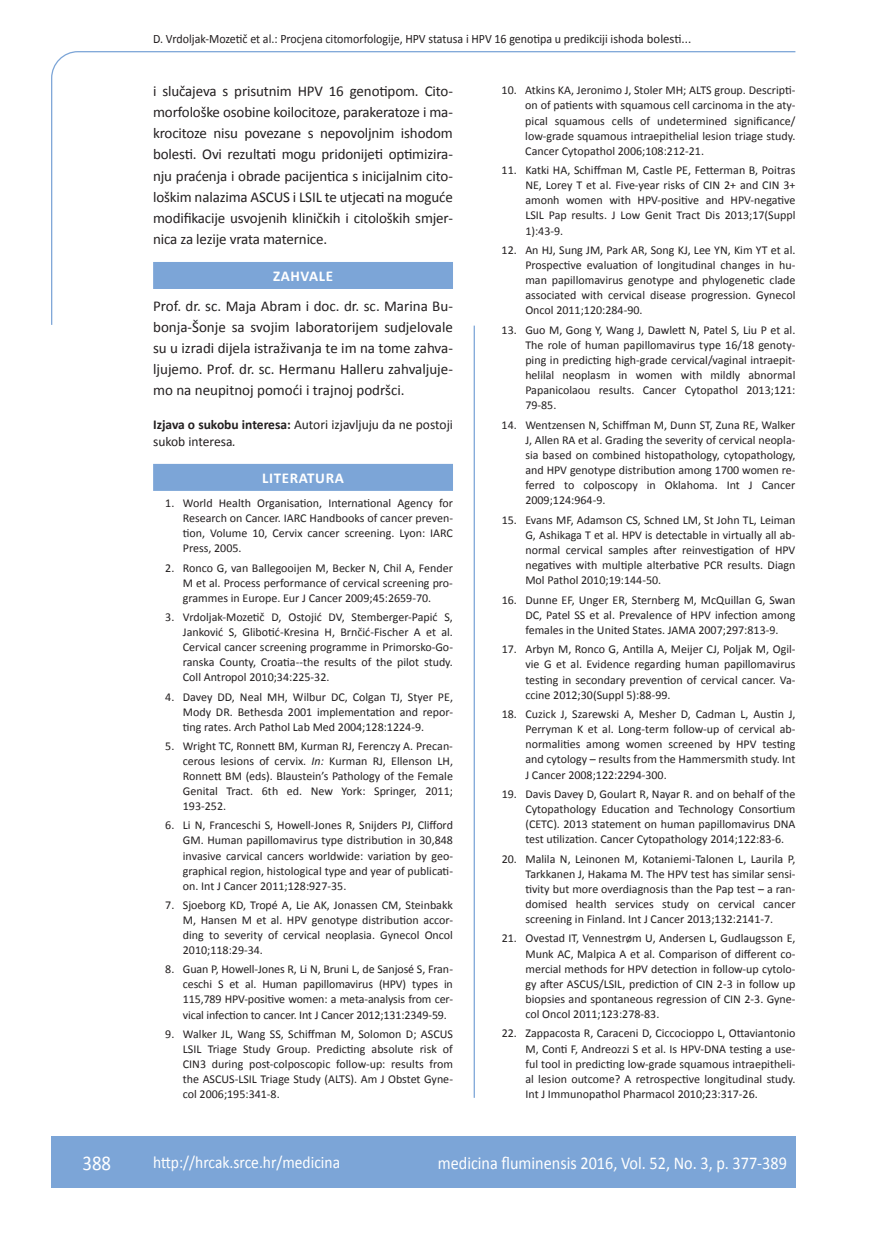
<style>
.page{position:relative;width:872px;height:1234px;background:#fff}
.page>*{position:absolute;margin:0;border:0;box-sizing:border-box;transform-origin:0 0}
.t1{font:21px "Calibri";color:#fff;scale:.9 1}
.t2{font:18px "Calibri";color:#fff;scale:.9 1}
.t3{font:17.25px "Calibri";color:#fff;scale:.9 1}
.t4{font:15px/21px "Calibri";letter-spacing:-.01em;color:#231f20;text-align:justify}
.t5{font:700 15px "Calibri";letter-spacing:.04em;color:#fff}
.t6{font:13.5px/16.5px "Calibri";color:#231f20}
.t7{font:12.75px "Calibri";color:#231f20;scale:.94 1}
.t8{font:12px/15.1px "Calibri";color:#231f20;text-align:justify}
.s1{font-weight:700}
.s2{font-style:italic}
</style>
<div class="page">
<svg style="left:51px;top:51px;width:745px;height:274px"></svg>
<hr style="left:473px;top:325px;width:2px;height:772px;background:#7ca5d7">
<div style="left:51px;top:1135px;width:744px;height:51px;background:#7ca5d7"></div>
<div style="left:153px;top:262px;width:300px;height:27px;background:#7ca5d7"></div>
<div style="left:153px;top:464px;width:300px;height:27px;background:#7ca5d7"></div>
<p class="t7" style="left:153px;top:30px;width:574px">D. Vrdoljak-Mozetič et al.: Procjena citomorfologije, HPV statusa i HPV 16 genotipa u predikciji ishoda bolesti...</p>
<p class="t4" style="left:153px;top:80px;width:301px">i slučajeva s prisutnim HPV 16 genotipom. Cito&shy;morfološke osobine koilocitoze, parakeratoze i ma&shy;krocitoze nisu povezane s nepovoljnim ishodom bolesti. Ovi rezultati mogu pridonijeti optimizira&shy;nju praćenja i obrade pacijentica s inicijalnim cito&shy;loškim nalazima ASCUS i LSIL te utjecati na moguće modifikacije usvojenih kliničkih i citoloških smjer&shy;nica za lezije vrata maternice.</p>
<p class="t5" style="left:273px;top:266px;width:61px">ZAHVALE</p>
<p class="t4" style="left:153px;top:295px;width:301px">Prof. dr. sc. Maja Abram i doc. dr. sc. Marina Bu&shy;bonja-Šonje sa svojim laboratorijem sudjelovale su u izradi dijela istraživanja te im na tome zahva&shy;ljujemo. Prof. dr. sc. Hermanu Halleru zahvaljuje&shy;mo na neupitnoj pomoći i trajnoj podršci.</p>
<p class="t6" style="left:153px;top:415px;width:301px"><span class="s1">Izjava o sukobu interesa:</span> Autori izjavljuju da ne postoji sukob interesa<span class="s2">.</span></p>
<p class="t5" style="left:262px;top:468px;width:83px">LITERATURA</p>
<p class="t8" style="left:183px;top:495px;width:272px;text-indent:-18px">1. World Health Organisation, International Agency for Research on Cancer. IARC Handbooks of cancer preven&shy;tion, Volume 10, Cervix cancer screening. Lyon: IARC Press, 2005.</p>
<p class="t8" style="left:183px;top:559px;width:271px;text-indent:-18px">2. Ronco G, van Ballegooijen M, Becker N, Chil A, Fender M et al. Process performance of cervical screening pro&shy;grammes in Europe. Eur J Cancer 2009;45:2659-70.</p>
<p class="t8" style="left:183px;top:609px;width:272px;text-indent:-18px">3. Vrdoljak-Mozetič D, Ostojić DV, Stemberger-Papić S, Janković S, Glibotić-Kresina H, Brnčić-Fischer A et al.<br>Cervical cancer screening programme in Primorsko-Go&shy;ranska County, Croatia--the results of the pilot study.<br>Coll Antropol 2010;34:225-32.</p>
<p class="t8" style="left:183px;top:688px;width:272px;text-indent:-18px">4. Davey DD, Neal MH, Wilbur DC, Colgan TJ, Styer PE, Mody DR. Bethesda 2001 implementation and repor&shy;ting rates. Arch Pathol Lab Med 2004;128:1224-9.</p>
<p class="t8" style="left:183px;top:737px;width:272px;text-indent:-18px">5. Wright TC, Ronnett BM, Kurman RJ, Ferenczy A. Precan&shy;cerous lesions of cervix. <span class="s2">In:</span> Kurman RJ, Ellenson LH, Ronnett BM (eds). Blaustein’s Pathology of the Female Genital Tract. 6th ed. New York: Springer, 2011; 193-252.</p>
<p class="t8" style="left:183px;top:817px;width:272px;text-indent:-18px">6. Li N, Franceschi S, Howell-Jones R, Snijders PJ, Clifford GM. Human papillomavirus type distribution in 30,848 invasive carvical cancers worldwide: variation by geo&shy;graphical region, histological type and year of publicati&shy;on. Int J Cancer 2011;128:927-35.</p>
<p class="t8" style="left:183px;top:896px;width:272px;text-indent:-18px">7. Sjoeborg KD, Tropé A, Lie AK, Jonassen CM, Steinbakk M, Hansen M et al. HPV genotype distribution accor&shy;ding to severity of cervical neoplasia. Gynecol Oncol 2010;118:29-34.</p>
<p class="t8" style="left:183px;top:961px;width:272px;text-indent:-18px">8. Guan P, Howell-Jones R, Li N, Bruni L, de Sanjosé S, Fran&shy;ceschi S et al. Human papillomavirus (HPV) types in 115,789 HPV-positive women: a meta-analysis from cer&shy;vical infection to cancer. Int J Cancer 2012;131:2349-59.</p>
<p class="t8" style="left:183px;top:1025px;width:272px;text-indent:-18px">9. Walker JL, Wang SS, Schiffman M, Solomon D; ASCUS LSIL Triage Study Group. Predicting absolute risk of CIN3 during post-colposcopic follow-up: results from the ASCUS-LSIL Triage Study (ALTS). Am J Obstet Gyne&shy;col 2006;195:341-8.</p>
<p class="t8" style="left:525px;top:82px;width:271px;text-indent:-24px">10. Atkins KA, Jeronimo J, Stoler MH; ALTS group. Descripti&shy;on of patients with squamous cell carcinoma in the aty&shy;pical squamous cells of undetermined significance/ low-grade squamous intraepithelial lesion triage study.<br>Cancer Cytopathol 2006;108:212-21.</p>
<p class="t8" style="left:525px;top:162px;width:271px;text-indent:-24px">11. Katki HA, Schiffman M, Castle PE, Fetterman B, Poitras NE, Lorey T et al. Five-year risks of CIN 2+ and CIN 3+ amonh women with HPV-positive and HPV-negative LSIL Pap results. J Low Genit Tract Dis 2013;17(Suppl 1):43-9.</p>
<p class="t8" style="left:525px;top:242px;width:271px;text-indent:-24px">12. An HJ, Sung JM, Park AR, Song KJ, Lee YN, Kim YT et al.<br>Prospective evaluation of longitudinal changes in hu&shy;man papillomavirus genotype and phylogenetic clade associated with cervical disease progression. Gynecol Oncol 2011;120:284-90.</p>
<p class="t8" style="left:525px;top:321px;width:272px;text-indent:-24px">13. Guo M, Gong Y, Wang J, Dawlett N, Patel S, Liu P et al.<br>The role of human papillomavirus type 16/18 genoty&shy;ping in predicting high-grade cervical/vaginal intraepit&shy;helilal neoplasm in women with mildly abnormal Papanicolaou results. Cancer Cytopathol 2013;121:<br>79-85.</p>
<p class="t8" style="left:525px;top:416px;width:272px;text-indent:-24px">14. Wentzensen N, Schiffman M, Dunn ST, Zuna RE, Walker J, Allen RA et al. Grading the severity of cervical neopla&shy;sia based on combined histopathology, cytopathology, and HPV genotype distribution among 1700 women re&shy;ferred to colposcopy in Oklahoma. Int J Cancer 2009;124:964-9.</p>
<p class="t8" style="left:525px;top:511px;width:271px;text-indent:-24px">15. Evans MF, Adamson CS, Schned LM, St John TL, Leiman G, Ashikaga T et al. HPV is detectable in virtually all ab&shy;normal cervical samples after reinvestigation of HPV negatives with multiple alterbative PCR results. Diagn Mol Pathol 2010;19:144-50.</p>
<p class="t8" style="left:525px;top:591px;width:271px;text-indent:-24px">16. Dunne EF, Unger ER, Sternberg M, McQuillan G, Swan DC, Patel SS et al. Prevalence of HPV infection among females in the United States. JAMA 2007;297:813-9.</p>
<p class="t8" style="left:525px;top:641px;width:272px;text-indent:-24px">17. Arbyn M, Ronco G, Antilla A, Meijer CJ, Poljak M, Ogil&shy;vie G et al. Evidence regarding human papillomavirus testing in secondary prevention of cervical cancer. Va&shy;ccine 2012;30(Suppl 5):88-99.</p>
<p class="t8" style="left:525px;top:705px;width:272px;text-indent:-24px">18. Cuzick J, Szarewski A, Mesher D, Cadman L, Austin J, Perryman K et al. Long-term follow-up of cervical ab&shy;normalities among women screened by HPV testing and cytology – results from the Hammersmith study. Int J Cancer 2008;122:2294-300.</p>
<p class="t8" style="left:525px;top:785px;width:272px;text-indent:-24px">19. Davis Davey D, Goulart R, Nayar R. and on behalf of the Cytopathology Education and Technology Consortium (CETC). 2013 statement on human papillomavirus DNA test utilization. Cancer Cytopathology 2014;122:83-6.</p>
<p class="t8" style="left:525px;top:850px;width:271px;text-indent:-24px">20. Malila N, Leinonen M, Kotaniemi-Talonen L, Laurila P, Tarkkanen J, Hakama M. The HPV test has similar sensi&shy;tivity but more overdiagnosis than the Pap test – a ran&shy;domised health services study on cervical cancer screening in Finland. Int J Cancer 2013;132:2141-7.</p>
<p class="t8" style="left:525px;top:930px;width:272px;text-indent:-24px">21. Ovestad IT, Vennestrøm U, Andersen L, Gudlaugsson E, Munk AC, Malpica A et al. Comparison of different co&shy;mercial methods for HPV detection in follow-up cytolo&shy;gy after ASCUS/LSIL, prediction of CIN 2-3 in follow up biopsies and spontaneous regression of CIN 2-3. Gyne&shy;col Oncol 2011;123:278-83.</p>
<p class="t8" style="left:525px;top:1025px;width:271px;text-indent:-24px">22. Zappacosta R, Caraceni D, Ciccocioppo L, Ottaviantonio M, Conti F, Andreozzi S et al. Is HPV-DNA testing a use&shy;ful tool in predicting low-grade squamous intraepitheli&shy;al lesion outcome? A retrospective longitudinal study.<br>Int J Immunopathol Pharmacol 2010;23:317-26.</p>
<h1 class="t1" style="left:82px;top:1149px;width:33px">388</h1>
<h3 class="t3" style="left:153px;top:1150px;width:209px">http://hrcak.srce.hr/medicina</h3>
<h2 class="t2" style="left:438px;top:1151px;width:389px">medicina fluminensis 2016, Vol. 52, No. 3, p. 377-389</h2>
</div>
